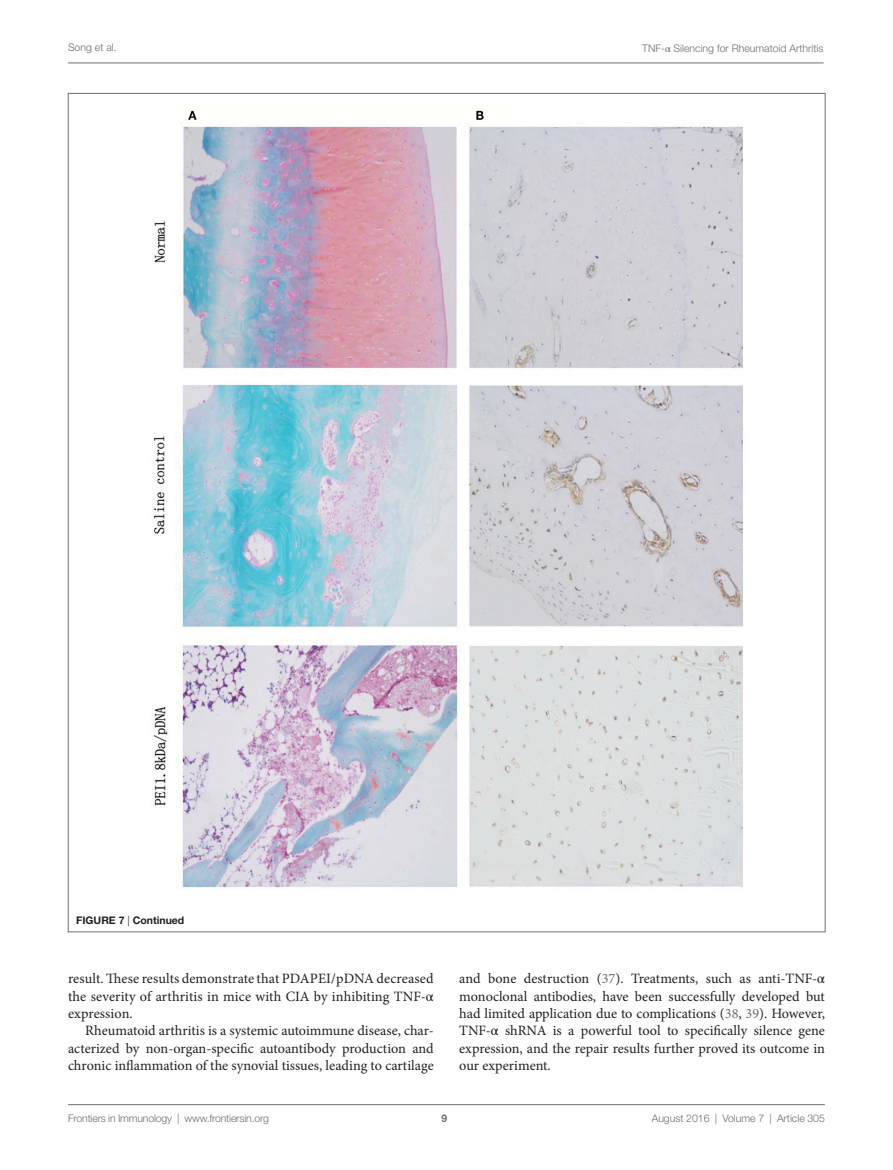
<style>
.page{position:relative;width:893px;height:1170px;background:#fff}
.page>*{position:absolute;margin:0;border:0;box-sizing:border-box;transform-origin:0 0}
.t1{font:14.25px/17.2px "Minion Pro";color:#231f20;text-align:justify}
.t2{font:300 10.5px "Helvetica Neue LT Std";color:#6c6d70}
.t3{font:700 10.5px "Helvetica Neue LT Std";color:#231f20}
.t4{font:700 10.5px "Helvetica Neue LT Std";color:#6c6d70}
.s1{font-family:"STIX General";font-weight:400}
.s2{font-weight:300}
.s3{font-family:"STIX General"}
.s4{color:#6c6d70}
</style>
<div class="page">
<img style="left:153px;top:110px;width:589px;height:778px">
<hr style="left:68px;top:1104px;width:757px;height:1px;background:#6c6d70">
<hr style="left:68px;top:63px;width:755px;height:1px;background:#6c6d70">
<p class="t2" style="left:68px;top:41px;width:50px">Song et al.</p>
<p class="t2" style="left:642px;top:42px;width:183px">TNF-<span class="s1">α</span> Silencing for Rheumatoid Arthritis</p>
<p class="t3" style="left:76px;top:913px;width:110px">FIG URE 7 <span class="s2">|</span> Continued</p>
<p class="t1" style="left:68px;top:970px;width:367px">result. These results demonstrate that PDAPEI/pDNA decreased the severity of arthritis in mice with CIA by inhibiting TNF-<span class="s3">α </span>expression.</p>
<p class="t1" style="left:68px;top:1022px;width:367px;text-indent:17px">Rheumatoid arthritis is a systemic autoimmune disease, char&shy;acterized by non-organ-specific autoantibody production and chronic inflammation of the synovial tissues, leading to cartilage</p>
<p class="t1" style="left:459px;top:970px;width:367px">and bone destruction (<span class="s4">37</span>). Treatments, such as anti-TNF-<span class="s3">α </span>monoclonal antibodies, have been successfully developed but had limited application due to complications (<span class="s4">38</span>, <span class="s4">39</span>). However, TNF-<span class="s3">α</span> shRNA is a powerful tool to specifically silence gene expression, and the repair results further proved its outcome in our experiment.</p>
<p class="t2" style="left:68px;top:1111px;width:203px">Frontiers in Immunology | www.frontiersin.org</p>
<p class="t2" style="left:652px;top:1111px;width:175px">August 2016 | Volume 7 | Article 305</p>
<p class="t4" style="left:441px;top:1111px;width:7px">9</p>
</div>
